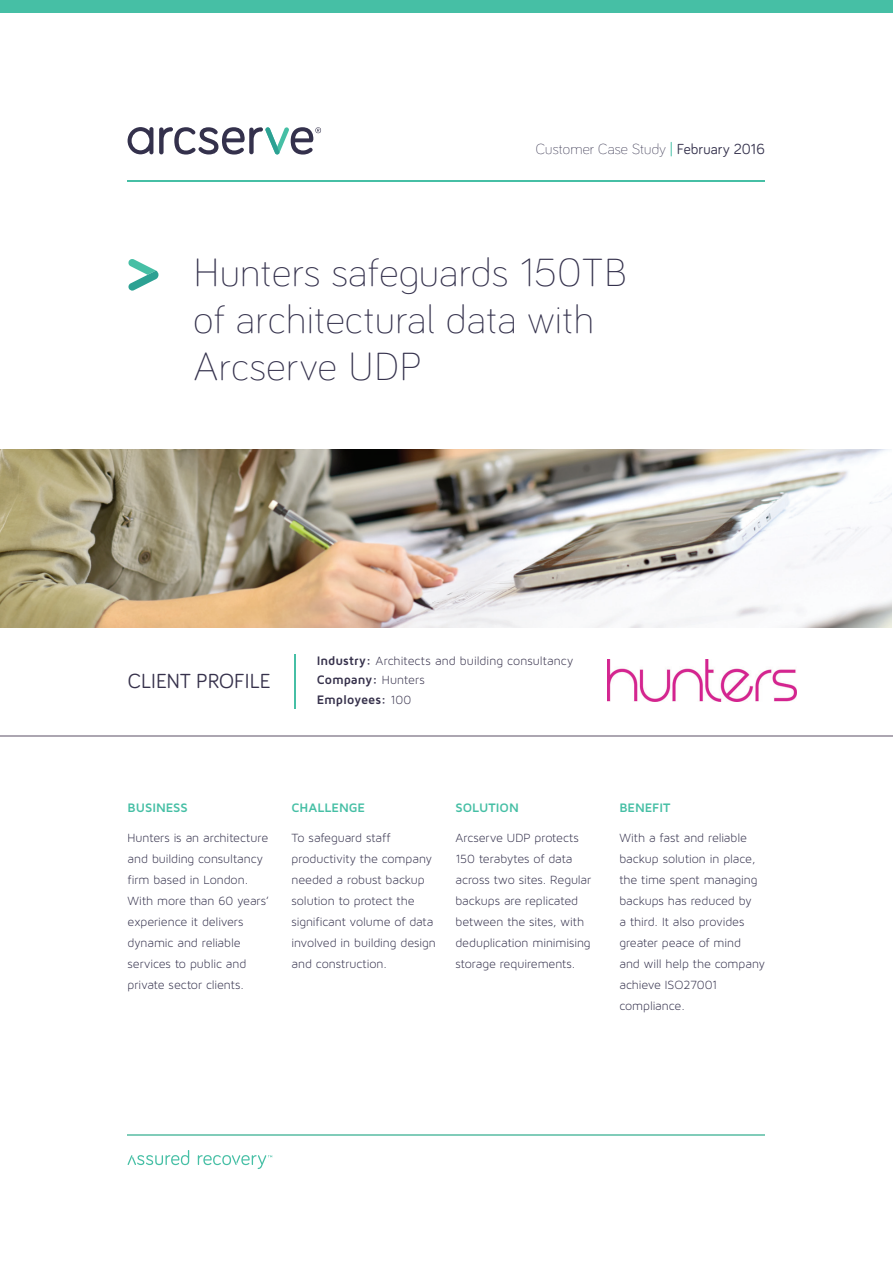
<style>
.page{position:relative;width:893px;height:1263px;background:#fff}
.page>*{position:absolute;margin:0;border:0;box-sizing:border-box;transform-origin:0 0}
.t1{font:300 40.5px/46.5px "Bariol";letter-spacing:.015em;color:#34314c}
.t2{font:21px "Bariol";color:#36314b}
.t3{font:300 15px "Bariol";letter-spacing:.01em;color:#34314c}
.t4{font:12.75px/21px "Maven Pro Light 300";letter-spacing:-.005em;color:#34314c}
.t5{font:12.75px "Maven Pro Light 300";color:#36314b}
.t6{font:700 12.75px "Maven Pro";letter-spacing:-.005em;color:#46bfa5}
.t7{font:700 12.75px/19.5px "Maven Pro";letter-spacing:-.005em;color:#36314b}
.s1{font-weight:400;color:#46bfa5}
.s2{font-weight:400}
.s3{font-family:"Maven Pro";font-weight:700}
.s4{font-family:"Maven Pro Light 300";font-weight:400}
</style>
<div class="page">
<hr style="left:128px;top:1134px;width:637px;height:2px;background:#80ccb9">
<svg style="left:128px;top:127px;width:25px;height:27px"></svg>
<svg style="left:159px;top:127px;width:162px;height:28px"></svg>
<svg style="left:128px;top:1150px;width:61px;height:15px"></svg>
<svg style="left:198px;top:1155px;width:74px;height:14px"></svg>
<hr style="left:128px;top:181px;width:637px;height:1px;background:#46bfa5">
<svg style="left:128px;top:259px;width:30px;height:32px"></svg>
<img style="left:0;top:450px;width:891px;height:177px">
<div style="left:0;top:0;width:893px;height:13px;background:#46bfa5"></div>
<hr style="left:0;top:735px;width:893px;height:1px;background:#aca6b1">
<img style="left:608px;top:660px;width:188px;height:41px">
<hr style="left:294px;top:654px;width:1px;height:54px;background:#46bfa5">
<p class="t3" style="left:536px;top:144px;width:231px">Customer Case Study <span class="s1">|</span> <span class="s2">February 2016</span></p>
<h1 class="t1" style="left:193px;top:253px;width:435px">Hunters safeguards 150TB of architectural data with<br>Arcserve UDP</h1>
<h2 class="t2" style="left:128px;top:673px;width:144px">CLIENT PROFILE</h2>
<p class="t5" style="left:317px;top:656px;width:258px"><span class="s3">Industry:</span> Architects and building consultancy</p>
<p class="t7" style="left:317px;top:671px;width:110px">Company: <span class="s4">Hunters<br></span>Employees: <span class="s4">100</span></p>
<p class="t6" style="left:128px;top:804px;width:62px">BUSINESS</p>
<p class="t4" style="left:128px;top:828px;width:143px">Hunters is an architecture and building consultancy firm based in London.<br>With more than 60 years’ experience it delivers dynamic and reliable services to public and private sector clients.</p>
<p class="t6" style="left:292px;top:804px;width:75px">CHALLENGE</p>
<p class="t4" style="left:292px;top:828px;width:146px">To safeguard staff productivity the company needed a robust backup solution to protect the significant volume of data involved in building design and construction.</p>
<p class="t6" style="left:455px;top:804px;width:65px">SOLUTION</p>
<p class="t4" style="left:455px;top:828px;width:137px">Arcserve UDP protects<br>150 terabytes of data across two sites. Regular backups are replicated between the sites, with deduplication minimising storage requirements.</p>
<p class="t6" style="left:619px;top:804px;width:53px">BENEFIT</p>
<p class="t4" style="left:619px;top:828px;width:147px">With a fast and reliable backup solution in place, the time spent managing backups has reduced by<br>a third. It also provides greater peace of mind<br>and will help the company achieve ISO27001 compliance.</p>
</div>
